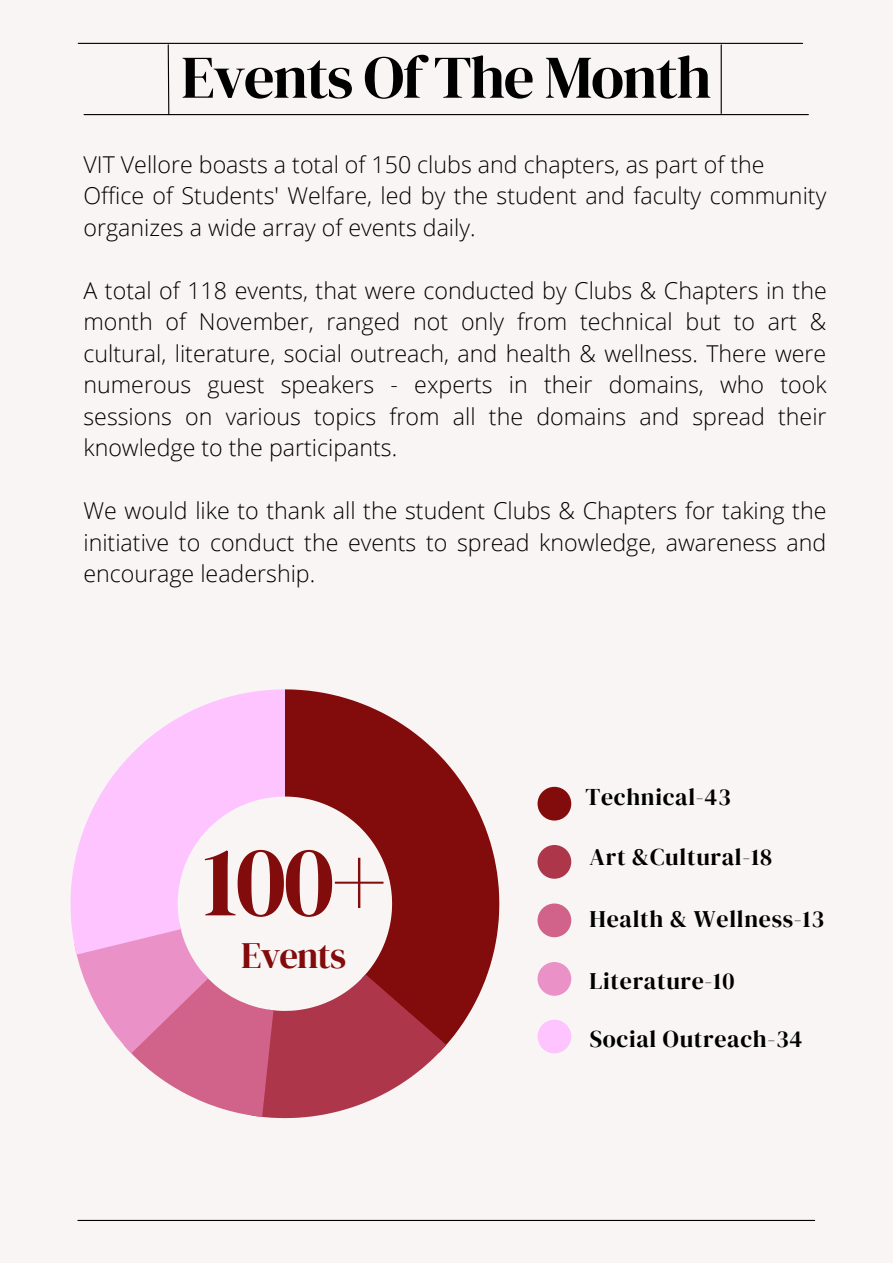
<style>
.page{position:relative;width:893px;height:1264px;background:#fff}
.page>*{position:absolute;margin:0;border:0;box-sizing:border-box;transform-origin:0 0}
.t1{font:100.8px "DM Serif Display";color:#820b0b}
.t2{font:60.45px "DM Serif Display";letter-spacing:-.025em;color:#000}
.t3{font:36.9px "DM Serif Display";letter-spacing:-.025em;color:#820b0b}
.t4{font:23.85px "DM Serif Display";letter-spacing:.03em;color:#000}
.t5{font:300 23.25px/31.5px "Open Sans";color:#000;text-align:justify}
</style>
<div class="page">
<div style="left:0;top:0;width:892px;height:1262px;background:#faf5f5"></div>
<hr style="left:78px;top:43px;width:724px;height:1px;background:#000">
<hr style="left:78px;top:1219px;width:736px;height:1px;background:#000">
<hr style="left:84px;top:114px;width:724px;height:1px;background:#000">
<svg style="left:167px;top:44px;width:3px;height:72px"></svg>
<hr style="left:720px;top:45px;width:1px;height:68px;background:#000">
<svg style="left:285px;top:689px;width:214px;height:356px;fill:#820b0b"></svg>
<svg style="left:76px;top:923px;width:370px;height:195px"></svg>
<svg style="left:70px;top:689px;width:215px;height:265px;fill:#fdc4ff"></svg>
<svg style="left:285px;top:689px;width:1px;height:107px"></svg>
<div style="left:537px;top:786px;width:34px;height:34px;background:#820b0b;border-radius:50%"></div>
<div style="left:537px;top:845px;width:34px;height:33px;background:#ae364a;border-radius:50%"></div>
<div style="left:537px;top:903px;width:34px;height:34px;background:#d16289;border-radius:50%"></div>
<div style="left:537px;top:962px;width:34px;height:33px;background:#ea92c7;border-radius:50%"></div>
<div style="left:537px;top:1019px;width:34px;height:34px;background:#fdc4ff;border-radius:50%"></div>
<h2 class="t2" style="left:181px;top:35px;width:531px">Events Of The Month</h2>
<p class="t5" style="left:83px;top:148px;width:744px;text-align:left">VIT Vellore boasts a total of 150 clubs and chapters, as part of the<br>Office of Students' Welfare, led by the student and faculty community organizes a wide array of events daily.</p>
<p class="t5" style="left:83px;top:274px;width:744px">A total of 118 events, that were conducted by Clubs &amp; Chapters in the month of November, ranged not only from technical but to art &amp; cultural, literature, social outreach, and health &amp; wellness. There were numerous guest speakers - experts in their domains, who took sessions on various topics from all the domains and spread their knowledge to the participants.</p>
<p class="t5" style="left:83px;top:494px;width:744px">We would like to thank all the student Clubs &amp; Chapters for taking the initiative to conduct the events to spread knowledge, awareness and encourage leadership.</p>
<h1 class="t1" style="left:202px;top:810px;width:185px">100+</h1>
<h3 class="t3" style="left:241px;top:929px;width:106px">Events</h3>
<p class="t4" style="left:585px;top:780px;width:147px">Technical-43</p>
<p class="t4" style="left:589px;top:840px;width:184px">Art &amp;Cultural-18</p>
<p class="t4" style="left:589px;top:902px;width:236px">Health &amp; Wellness-13</p>
<p class="t4" style="left:589px;top:964px;width:146px">Literature-10</p>
<p class="t4" style="left:589px;top:1022px;width:214px">Social Outreach-34</p>
</div>
